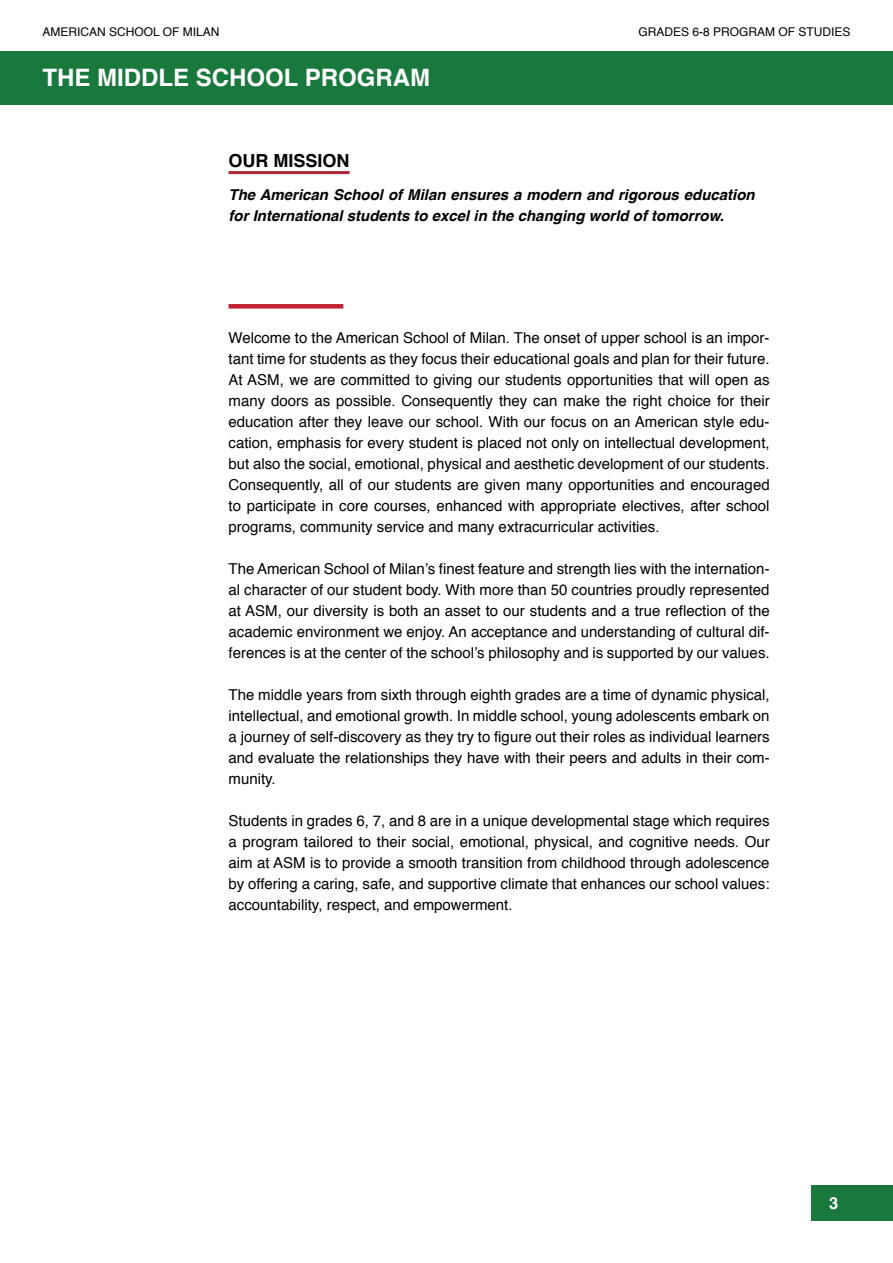
<style>
.page{position:relative;width:893px;height:1263px;background:#fff}
.page>*{position:absolute;margin:0;border:0;box-sizing:border-box;transform-origin:0 0}
.t1{font:700 24px "Helvetica";color:#fff}
.t2{font:700 18px "Helvetica";color:#000}
.t3{font:700 16.5px "Helvetica";color:#fff}
.t4{font:15px/21px "Helvetica";color:#000;text-align:justify}
.t5{font:italic 700 15px/21px "Helvetica";color:#000}
.t6{font:12px "Helvetica";color:#000}
</style>
<div class="page">
<div style="left:811px;top:1185px;width:82px;height:35px;background:#19783c"></div>
<div style="left:0;top:51px;width:893px;height:54px;background:#19783c"></div>
<hr style="left:229px;top:171px;width:121px;height:3px;background:#af2736">
<div style="left:229px;top:304px;width:114px;height:5px;background:#c32032"></div>
<p class="t6" style="left:43px;top:23px;width:178px">AMERICAN SCHOOL OF MILAN</p>
<p class="t6" style="left:638px;top:23px;width:214px">GRADES 6-8 PROGRAM OF STUDIES</p>
<h1 class="t1" style="left:43px;top:58px;width:389px">THE MIDDLE SCHOOL PROGRAM</h1>
<p class="t2" style="left:229px;top:146px;width:123px">OUR MISSION</p>
<p class="t5" style="left:229px;top:185px;width:528px">The American School of Milan ensures a modern and rigorous education for International students to excel in the changing world of tomorrow.</p>
<p class="t4" style="left:229px;top:328px;width:543px">Welcome to the American School of Milan. The onset of upper school is an impor&shy;tant time for students as they focus their educational goals and plan for their future.<br>At ASM, we are committed to giving our students opportunities that will open as many doors as possible. Consequently they can make the right choice for their education after they leave our school. With our focus on an American style edu&shy;cation, emphasis for every student is placed not only on intellectual development, but also the social, emotional, physical and aesthetic development of our students.<br>Consequently, all of our students are given many opportunities and encouraged to participate in core courses, enhanced with appropriate electives, after school programs, community service and many extracurricular activities.</p>
<p class="t4" style="left:229px;top:559px;width:543px">The American School of Milan’s finest feature and strength lies with the internation&shy;al character of our student body. With more than 50 countries proudly represented at ASM, our diversity is both an asset to our students and a true reflection of the academic environment we enjoy. An acceptance and understanding of cultural dif&shy;ferences is at the center of the school’s philosophy and is supported by our values.</p>
<p class="t4" style="left:229px;top:685px;width:543px">The middle years from sixth through eighth grades are a time of dynamic physical, intellectual, and emotional growth. In middle school, young adolescents embark on a journey of self-discovery as they try to figure out their roles as individual learners and evaluate the relationships they have with their peers and adults in their com&shy;munity.</p>
<p class="t4" style="left:229px;top:811px;width:543px">Students in grades 6, 7, and 8 are in a unique developmental stage which requires a program tailored to their social, emotional, physical, and cognitive needs. Our aim at ASM is to provide a smooth transition from childhood through adolescence by offering a caring, safe, and supportive climate that enhances our school values: accountability, respect, and empowerment.</p>
<p class="t3" style="left:829px;top:1190px;width:11px">3</p>
</div>
